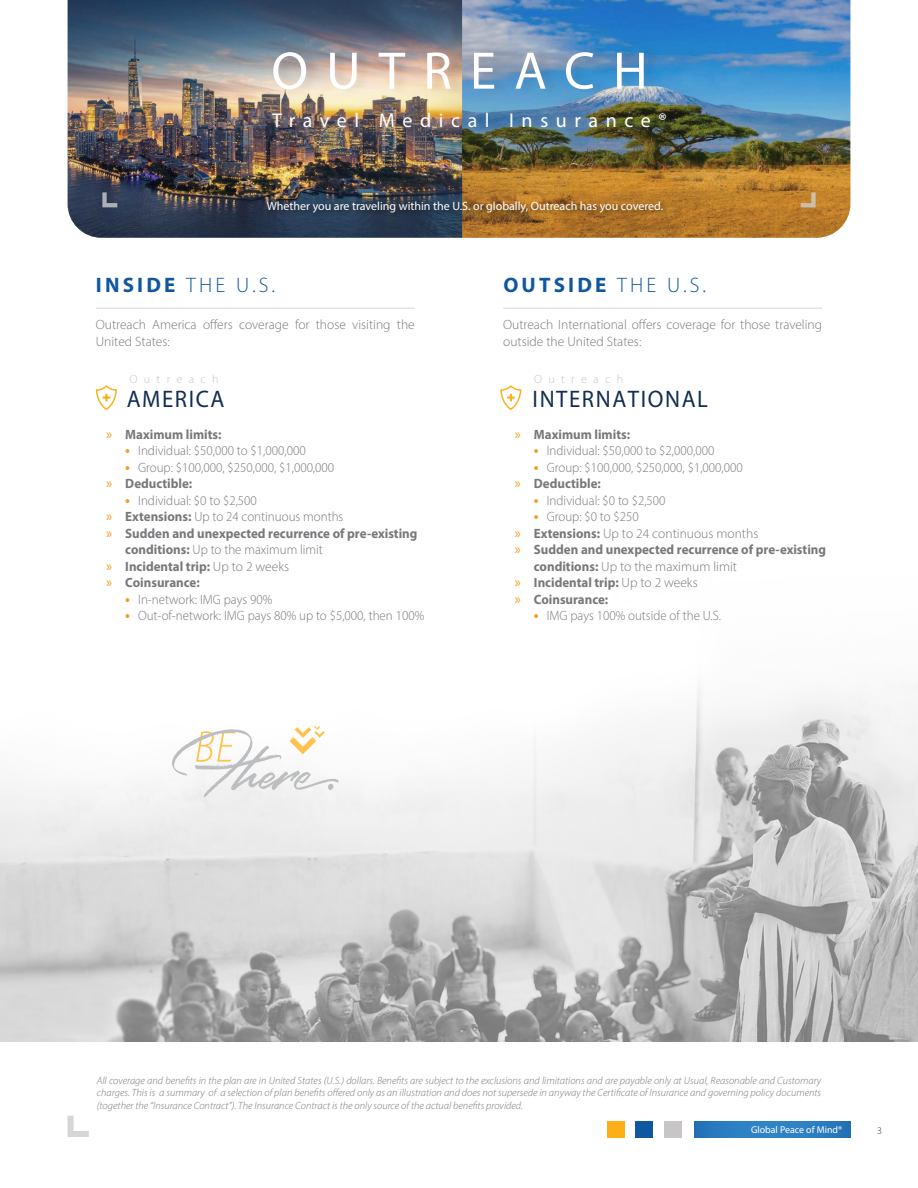
<style>
.page{position:relative;width:918px;height:1188px;background:#fff}
.page>*{position:absolute;margin:0;border:0;box-sizing:border-box;transform-origin:0 0}
.t1{font:53.25px "Myriad Pro";letter-spacing:.34em;color:#fff}
.t2{font:24px "Myriad Pro";letter-spacing:.07em;color:#132e52;scale:.95 1}
.t3{font:700 21px "Myriad Pro";letter-spacing:.15em;color:#1057a2}
.t4{font:300 21px "Myriad Pro";color:#1057a2}
.t5{font:19.95px "Myriad Pro";letter-spacing:.38em;color:#fff}
.t6{font:300 13.5px/16.5px "Myriad Pro";color:#77787b;scale:.96 1}
.t7{font:300 13.5px/16.5px "Myriad Pro";color:#77787b}
.t8{font:700 13.5px "Myriad Pro";color:#77787b;scale:.96 1}
.t9{font:12px "Myriad Pro";color:#fff}
.t10{font:300 12px "Myriad Pro";letter-spacing:.53em;color:#c7c5c5}
.t11{font:italic 300 10.5px/12.6px "Myriad Pro";color:#77787b;text-align:justify}
.t12{font:300 10.05px "Myriad Pro";color:#273856}
.t13{font:9.9px "Myriad Pro";color:#fff}
.s1{font-weight:700}
.s2{font-weight:300}
.s3{font-weight:400;font-size:15px;color:#f29d22}
.s4{font-weight:700;font-size:15px;color:#f29d22}
</style>
<div class="page">
<div style="left:608px;top:1121px;width:17px;height:16px;background:#fcaf17"></div>
<div style="left:636px;top:1121px;width:17px;height:16px;background:#1057a2"></div>
<div style="left:664px;top:1121px;width:17px;height:16px;background:#c7c5c5"></div>
<img style="left:0;top:686px;width:918px;height:356px">
<img style="left:68px;top:0;width:782px;height:238px">
<svg style="left:68px;top:1116px;width:21px;height:21px"></svg>
<div style="left:265px;top:199px;width:404px;height:20px;background:#000;opacity:.45"></div>
<hr style="left:96px;top:308px;width:319px;height:1px;background:#c7c5c4">
<hr style="left:503px;top:308px;width:319px;height:1px;background:#c7c5c4">
<svg style="left:172px;top:726px;width:167px;height:72px"></svg>
<svg style="left:95px;top:385px;width:22px;height:25px"></svg>
<svg style="left:500px;top:385px;width:22px;height:25px"></svg>
<div style="left:273px;top:43px;width:387px;height:55px;background:#000;opacity:.05"></div>
<div style="left:271px;top:104px;width:411px;height:32px;background:#000;opacity:.05"></div>
<svg style="left:801px;top:192px;width:15px;height:15px"></svg>
<svg style="left:102px;top:192px;width:15px;height:15px"></svg>
<div style="left:694px;top:1121px;width:156px;height:16px;background:linear-gradient(to right,#2b7dc0,#2b7dc1)"></div>
<h1 class="t1" style="left:271px;top:38px;width:378px">OUTREACH</h1>
<h3 class="t5" style="left:272px;top:108px;width:396px">Travel Medical Insurance®</h3>
<p class="t9" style="left:267px;top:198px;width:398px">Whether you are traveling within the U.S. or globally, Outreach has you covered.</p>
<h3 class="t4" style="left:96px;top:273px;width:181px"><span class="s1">INSIDE</span> THE U.S.</h3>
<p class="t7" style="left:96px;top:316px;width:321px">Outreach America offers coverage for those visiting the<br>United States:</p>
<h3 class="t3" style="left:503px;top:272px;width:204px">OUTSIDE <span class="s2">THE U.S.</span></h3>
<p class="t7" style="left:503px;top:316px;width:321px">Outreach International offers coverage for those traveling outside the United States:</p>
<p class="t10" style="left:130px;top:372px;width:91px">Outreach</p>
<p class="t10" style="left:534px;top:372px;width:91px">Outreach</p>
<h2 class="t2" style="left:127px;top:384px;width:104px">AMERICA</h2>
<p class="t8" style="left:106px;top:425px;width:122px"><span class="s3">»</span> Maximum limits:</p>
<p class="t6" style="left:125px;top:442px;width:190px"><span class="s4">•</span> Individual: $50,000 to $1,000,000</p>
<p class="t6" style="left:106px;top:459px;width:239px;text-indent:19px"><span class="s4">•</span> Group: $100,000, $250,000, $1,000,000 <span class="s3">»</span> <span class="s1">Deductible:</span></p>
<p class="t6" style="left:125px;top:492px;width:139px"><span class="s4">•</span> Individual: $0 to $2,500</p>
<p class="t6" style="left:106px;top:508px;width:249px"><span class="s3">»</span> <span class="s1">Extensions:</span> Up to 24 continuous months</p>
<p class="t8" style="left:106px;top:524px;width:326px"><span class="s3">»</span> Sudden and unexpected recurrence of pre-existing</p>
<p class="t6" style="left:125px;top:541px;width:207px"><span class="s1">conditions:</span> Up to the maximum limit</p>
<p class="t8" style="left:106px;top:557px;width:192px"><span class="s3">»</span> Incidental trip: <span class="s2">Up to 2 weeks</span></p>
<p class="t8" style="left:106px;top:574px;width:99px"><span class="s3">»</span> Coinsurance:</p>
<p class="t6" style="left:125px;top:591px;width:155px"><span class="s4">•</span> In-network: IMG pays 90%</p>
<p class="t6" style="left:125px;top:607px;width:313px"><span class="s4">•</span> Out-of-network: IMG pays 80% up to $5,000, then 100%</p>
<h2 class="t2" style="left:533px;top:384px;width:186px">INTERNATIONAL</h2>
<p class="t8" style="left:515px;top:425px;width:122px"><span class="s3">»</span> Maximum limits:</p>
<p class="t6" style="left:534px;top:442px;width:190px"><span class="s4">•</span> Individual: $50,000 to $2,000,000</p>
<p class="t6" style="left:515px;top:459px;width:239px;text-indent:19px"><span class="s4">•</span> Group: $100,000, $250,000, $1,000,000 <span class="s3">»</span> <span class="s1">Deductible:</span></p>
<p class="t6" style="left:534px;top:492px;width:139px"><span class="s4">•</span> Individual: $0 to $2,500</p>
<p class="t6" style="left:534px;top:508px;width:111px"><span class="s4">•</span> Group: $0 to $250</p>
<p class="t7" style="left:515px;top:525px;width:245px"><span class="s3">»</span> <span class="s1">Extensions:</span> Up to 24 continuous months</p>
<p class="t8" style="left:515px;top:541px;width:326px"><span class="s3">»</span> Sudden and unexpected recurrence of pre-existing</p>
<p class="t7" style="left:534px;top:558px;width:205px"><span class="s1">conditions:</span> Up to the maximum limit</p>
<p class="t8" style="left:515px;top:574px;width:192px"><span class="s3">»</span> Incidental trip: <span class="s2">Up to 2 weeks</span></p>
<p class="t8" style="left:515px;top:590px;width:99px"><span class="s3">»</span> Coinsurance:</p>
<p class="t6" style="left:534px;top:607px;width:197px"><span class="s4">•</span> IMG pays 100% outside of the U.S.</p>
<p class="t11" style="left:97px;top:1074px;width:726px">All coverage and benefits in the plan are in United States (U.S.) dollars. Benefits are subject to the exclusions and limitations and are payable only at Usual, Reasonable and Customary charges. This is a summary of a selection of plan benefits offered only as an illustration and does not supersede in anyway the Certificate of Insurance and governing policy documents (together the “Insurance Contract”). The Insurance Contract is the only source of the actual benefits provided.</p>
<p class="t13" style="left:751px;top:1123px;width:93px">Global Peace of Mind®</p>
<p class="t12" style="left:877px;top:1124px;width:6px">3</p>
</div>
